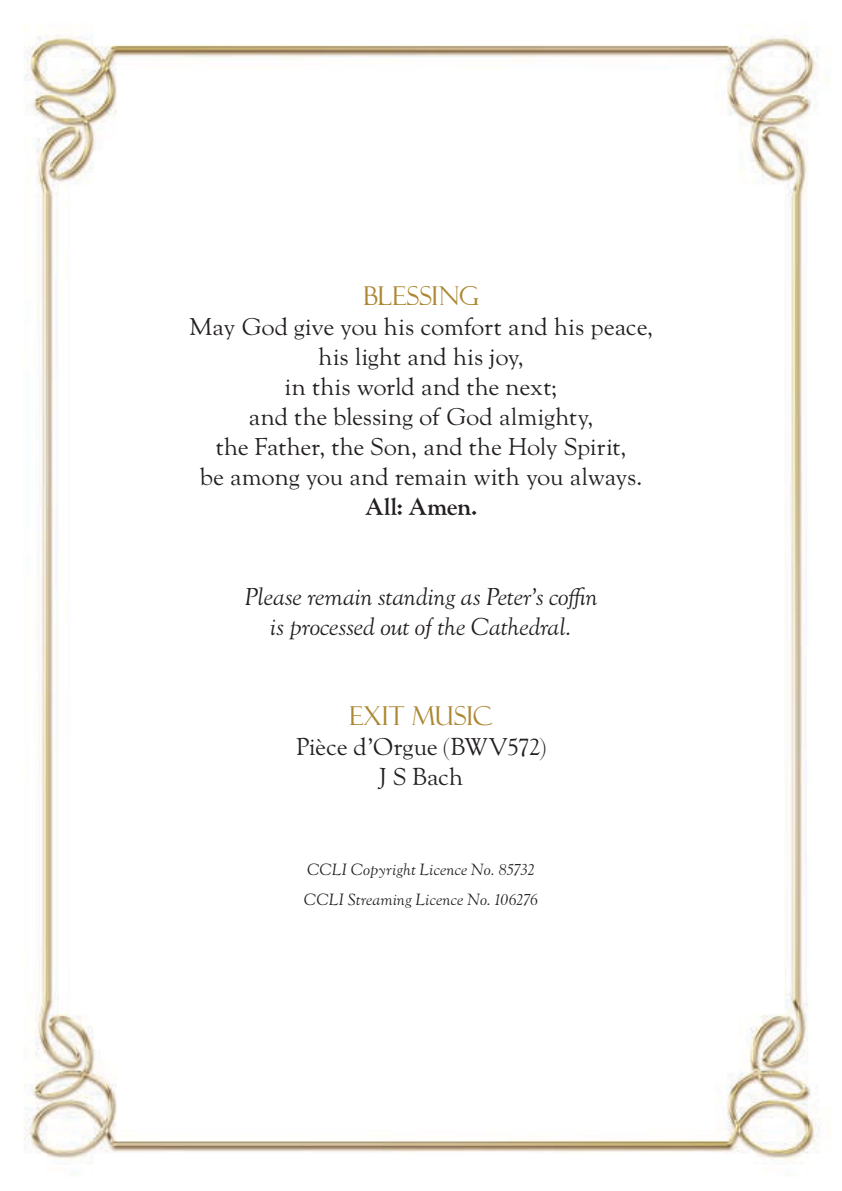
<style>
.page{position:relative;width:842px;height:1191px;background:#fff}
.page>*{position:absolute;margin:0;border:0;box-sizing:border-box;transform-origin:0 0}
.t1{font:26px "Felix Titling";letter-spacing:.005em;color:#ac8732}
.t2{font:24px/30px "LTC Goudy Oldstyle Pro";letter-spacing:-.005em;color:#231f20;text-align:center}
.t3{font:italic 24px/30px "LTC Goudy Oldstyle Pro";letter-spacing:-.005em;color:#231f20;text-align:center}
.t4{font:700 24px "LTC Goudy Oldstyle Pro";letter-spacing:.005em;color:#231f20}
.t5{font:italic 16px/30px "LTC Goudy Oldstyle Pro";letter-spacing:.005em;color:#231f20}
</style>
<div class="page">
<img style="left:24px;top:26px;width:807px;height:1138px">
<p class="t1" style="left:363px;top:280px;width:117px">BLESSING</p>
<p class="t2" style="left:189px;top:312px;width:466px">May God give you his comfort and his peace, his light and his joy,<br>in this world and the next;<br>and the blessing of God almighty,<br>the Father, the Son, and the Holy Spirit,<br>be among you and remain with you always.</p>
<p class="t4" style="left:365px;top:492px;width:113px">All: Amen.</p>
<p class="t3" style="left:245px;top:582px;width:354px">Please remain standing as Peter’s coffin is processed out of the Cathedral.</p>
<p class="t1" style="left:349px;top:700px;width:145px">EXIT MUSIC</p>
<p class="t2" style="left:296px;top:732px;width:251px">Pièce d’Orgue (BWV572)<br>J S Bach</p>
<p class="t5" style="left:304px;top:854px;width:236px">CCLI Copyright Licence No. 85732<br>CCLI Streaming Licence No. 106276</p>
</div>
